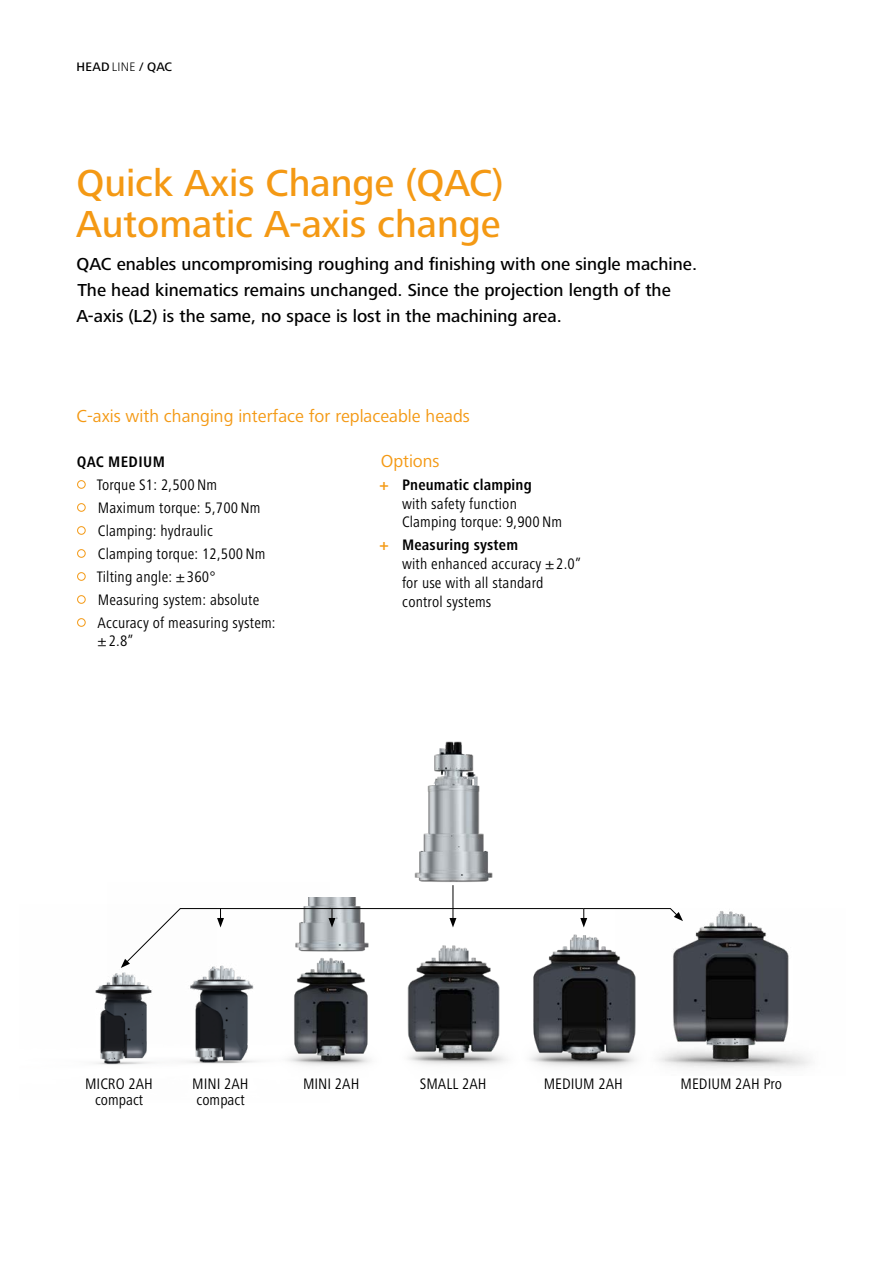
<style>
.page{position:relative;width:881px;height:1263px;background:#fff}
.page>*{position:absolute;margin:0;border:0;box-sizing:border-box;transform-origin:0 0}
.t1{font:500 39px/40.5px "Frutiger Next LTK4";color:#f49914}
.t2{font:500 18px/26.2px "Frutiger Next LTK4";color:#000}
.t3{font:18px "Frutiger Next LTK4";color:#f49914}
.t4{font:condensed 15.75px/18.8px "Frutiger Next LTK4";letter-spacing:.01em;color:#000}
.t5{font:700 condensed 15.75px "Frutiger Next LTK4";letter-spacing:.025em;color:#000}
.t6{font:500 12.75px "Frutiger Next LTK4";letter-spacing:.025em;color:#000}
.s1{font-weight:300}
.s2{font-size:34.65px;color:#f49914}
.s3{font-weight:700;color:#f49914}
.s4{font-weight:700}
</style>
<div class="page">
<img style="left:414px;top:741px;width:79px;height:145px">
<img style="left:329px;top:897px;width:41px;height:169px">
<img style="left:407px;top:968px;width:100px;height:97px">
<img style="left:530px;top:968px;width:84px;height:99px">
<hr style="left:452px;top:885px;width:1px;height:35px;background:#000">
<svg style="left:329px;top:908px;width:343px;height:60px"></svg>
<img style="left:95px;top:982px;width:13px;height:83px">
<img style="left:108px;top:897px;width:221px;height:169px">
<img style="left:614px;top:909px;width:196px;height:160px">
<p class="t6" style="left:76px;top:60px;width:97px">HEAD<span class="s1">LINE</span> / QAC</p>
<h1 class="t1" style="left:76px;top:163px;width:429px">Quick Axis Change (QAC)<br>Automatic A-axis change</h1>
<p class="t2" style="left:76px;top:250px;width:622px">QAC enables uncompromising roughing and finishing with one single machine.<br>The head kinematics remains unchanged. Since the projection length of the<br>A-axis (L2) is the same, no space is lost in the machining area.</p>
<p class="t3" style="left:76px;top:406px;width:395px">C-axis with changing interface for replaceable heads</p>
<p class="t5" style="left:77px;top:452px;width:90px">QAC MEDIUM</p>
<p class="t4" style="left:73px;top:475px;width:145px"><span class="s2">•</span> Torque S1: 2,500Nm</p>
<p class="t4" style="left:73px;top:498px;width:189px"><span class="s2">•</span> Maximum torque: 5,700Nm</p>
<p class="t4" style="left:73px;top:521px;width:141px"><span class="s2">•</span> Clamping: hydraulic</p>
<p class="t4" style="left:73px;top:544px;width:194px"><span class="s2">•</span> Clamping torque: 12,500Nm</p>
<p class="t4" style="left:73px;top:567px;width:144px"><span class="s2">•</span> Tilting angle: ± 360°</p>
<p class="t4" style="left:73px;top:590px;width:187px"><span class="s2">•</span> Measuring system: absolute</p>
<p class="t4" style="left:98px;top:613px;width:179px;text-indent:-25px"><span class="s2">•</span> Accuracy of measuring system: ± 2.8”</p>
<p class="t3" style="left:380px;top:451px;width:60px">Options</p>
<p class="t4" style="left:402px;top:475px;width:162px;text-indent:-22px"><span class="s3">+</span> <span class="s4">Pneumatic clamping<br></span>with safety function<br>Clamping torque: 9,900Nm</p>
<p class="t4" style="left:402px;top:536px;width:180px;text-indent:-22px"><span class="s3">+</span> <span class="s4">Measuring system<br></span>with enhanced accuracy ± 2.0” for use with all standard control systems</p>
<p class="t4" style="left:85px;top:1076px;width:69px;line-height:15.8px;text-align:center">MICRO 2AH compact</p>
<p class="t4" style="left:419px;top:1075px;width:68px">SMALL 2AH</p>
<p class="t4" style="left:543px;top:1075px;width:81px">MEDIUM 2AH</p>
<p class="t4" style="left:680px;top:1075px;width:103px">MEDIUM 2AH Pro</p>
<p class="t4" style="left:192px;top:1075px;width:58px">MINI 2AH</p>
<p class="t4" style="left:303px;top:1075px;width:58px">MINI 2AH</p>
<p class="t4" style="left:196px;top:1090px;width:50px">compact</p>
</div>
